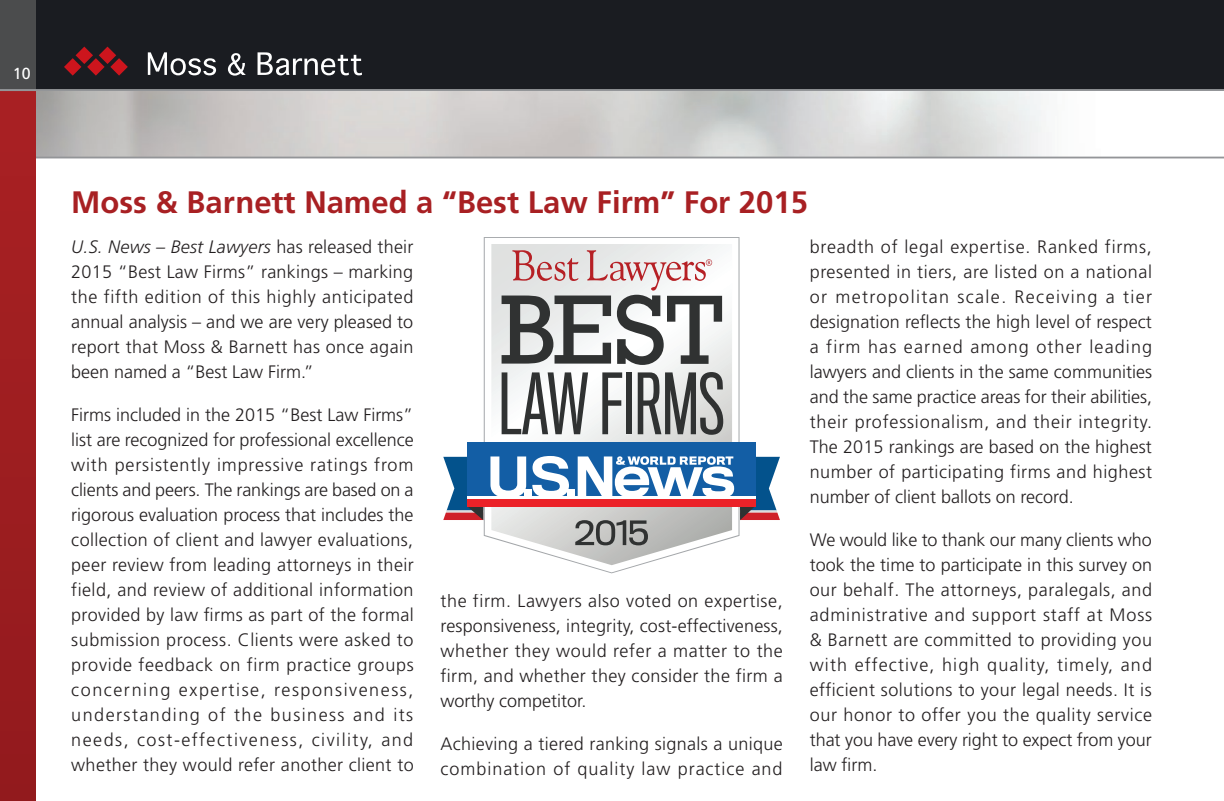
<style>
.page{position:relative;width:1224px;height:801px;background:#fff}
.page>*{position:absolute;margin:0;border:0;box-sizing:border-box;transform-origin:0 0}
.NwsLtr_-_Article_Tit{font:700 31px "Frutiger LT Std";color:#a82023}
.NwsLtr_-_Body_Copy{font:300 18px/25px "Frutiger LT Std";letter-spacing:.02em;color:#231f20;text-align:justify}
.t1{font:16px "Frutiger LT Std";color:#fff}
.s1{font-style:italic}
</style>
<div class="page">
<div style="left:0;top:0;width:1224px;height:800px;background:#9e1e20"></div>
<div style="left:36px;top:0;width:1188px;height:800px;background:#fff"></div>
<div style="left:0;top:0;width:1224px;height:90px;background:#1a1c21"></div>
<svg style="left:148px;top:52px;width:68px;height:23px"></svg>
<svg style="left:228px;top:53px;width:18px;height:23px"></svg>
<svg style="left:258px;top:52px;width:104px;height:23px"></svg>
<svg style="left:64px;top:47px;width:64px;height:29px"></svg>
<div style="left:0;top:0;width:36px;height:89px;background:#4b4c4d"></div>
<hr style="left:0;top:89px;width:1224px;height:2px;background:#939598">
<hr style="left:36px;top:157px;width:1188px;height:1px;background:#939598">
<svg style="left:484px;top:237px;width:256px;height:336px"></svg>
<svg style="left:491px;top:244px;width:241px;height:321px"></svg>
<svg style="left:502px;top:372px;width:86px;height:62px"></svg>
<svg style="left:602px;top:372px;width:20px;height:62px"></svg>
<div style="left:626px;top:372px;width:6px;height:62px;background:#303232"></div>
<svg style="left:638px;top:372px;width:85px;height:62px;background:#8b8d8c"></svg>
<svg style="left:443px;top:456px;width:40px;height:64px"></svg>
<svg style="left:740px;top:456px;width:40px;height:64px"></svg>
<div style="left:467px;top:442px;width:288px;height:56px;background:#135ea5"></div>
<svg style="left:490px;top:456px;width:36px;height:40px"></svg>
<div style="left:524px;top:489px;width:8px;height:8px;background:#fff"></div>
<svg style="left:532px;top:456px;width:37px;height:40px"></svg>
<div style="left:567px;top:489px;width:8px;height:8px;background:#fff"></div>
<svg style="left:578px;top:456px;width:156px;height:40px"></svg>
<hr style="left:467px;top:496px;width:288px;height:3px;background:#fff">
<div style="left:467px;top:498px;width:288px;height:8px;background:#eb2228"></div>
<svg style="left:502px;top:250px;width:220px;height:115px"></svg>
<svg style="left:575px;top:520px;width:73px;height:25px;background:#888988"></svg>
<p class="t1" style="left:13px;top:64px;width:19px">10</p>
<p class="NwsLtr_-_Article_Tit" style="left:71px;top:184px;width:738px">Moss &amp; Barnett Named a “Best Law Firm” For 2015</p>
<p class="NwsLtr_-_Body_Copy" style="left:71px;top:234px;width:344px"><span class="s1">U.S. News – Best Lawyers</span> has released their 2015 “Best Law Firms” rankings – marking the fifth edition of this highly anticipated annual analysis – and we are very pleased to report that Moss &amp; Barnett has once again been named a “Best Law Firm.”</p>
<p class="NwsLtr_-_Body_Copy" style="left:71px;top:402px;width:344px">Firms included in the 2015 “Best Law Firms” list are recognized for professional excellence with persistently impressive ratings from clients and peers. The rankings are based on a rigorous evaluation process that includes the collection of client and lawyer evaluations, peer review from leading attorneys in their field, and review of additional information provided by law firms as part of the formal submission process. Clients were asked to provide feedback on firm practice groups concerning expertise, responsiveness, understanding of the business and its needs, cost-effectiveness, civility, and whether they would refer another client to</p>
<p class="NwsLtr_-_Body_Copy" style="left:441px;top:588px;width:344px">the firm. Lawyers also voted on expertise, responsiveness, integrity, cost-effectiveness, whether they would refer a matter to the firm, and whether they consider the firm a worthy competitor.</p>
<p class="NwsLtr_-_Body_Copy" style="left:441px;top:731px;width:344px">Achieving a tiered ranking signals a unique combination of quality law practice and</p>
<p class="NwsLtr_-_Body_Copy" style="left:810px;top:234px;width:344px">breadth of legal expertise. Ranked firms, presented in tiers, are listed on a national or metropolitan scale. Receiving a tier designation reflects the high level of respect a firm has earned among other leading lawyers and clients in the same communities and the same practice areas for their abilities, their professionalism, and their integrity.<br>The 2015 rankings are based on the highest number of participating firms and highest number of client ballots on record.</p>
<p class="NwsLtr_-_Body_Copy" style="left:810px;top:527px;width:344px">We would like to thank our many clients who took the time to participate in this survey on our behalf. The attorneys, paralegals, and administrative and support staff at Moss &amp; Barnett are committed to providing you with effective, high quality, timely, and efficient solutions to your legal needs. It is our honor to offer you the quality service that you have every right to expect from your law firm.</p>
</div>
